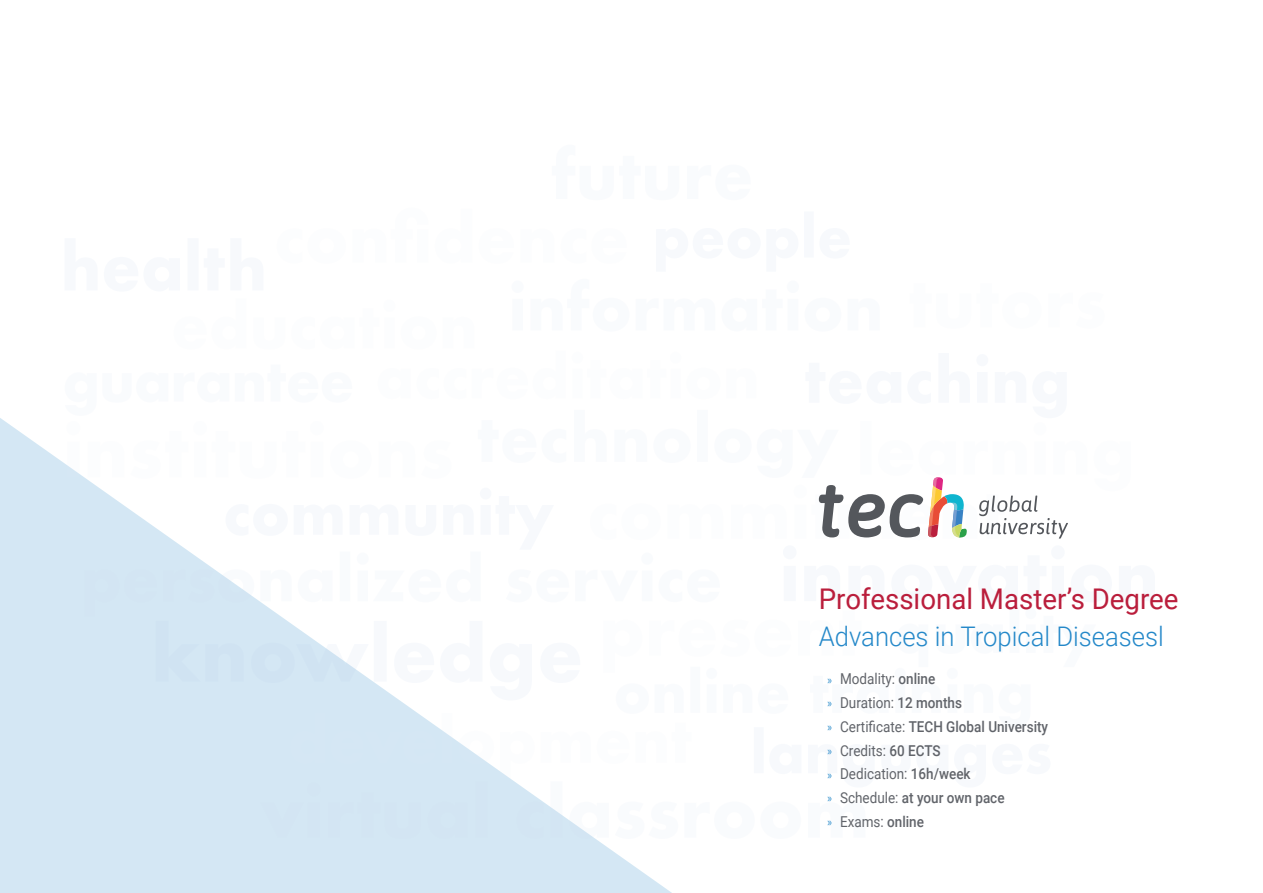
<style>
.page{position:relative;width:1263px;height:893px;background:#fff}
.page>*{position:absolute;margin:0;border:0;box-sizing:border-box;transform-origin:0 0}
.t1{font:28.5px "Roboto";color:#ba1e3c}
.t2{font:300 27px "Roboto";color:#2488c9;scale:.95 1}
.t3{font:500 15px/23.7px "Roboto";color:#61646a;scale:.9 1}
.s1{font-family:"Myriad Pro";font-weight:400;font-size:12px;color:#2488c9}
.s2{font-weight:400}
</style>
<div class="page">
<div style="left:0;top:418px;width:672px;height:475px;background:#d4e7f4"></div>
<svg style="left:65px;top:418px;width:1003px;height:421px"></svg>
<h1 class="t1" style="left:819px;top:579px;width:361px">Professional Master’s Degree</h1>
<h2 class="t2" style="left:819px;top:617px;width:365px">Advances in Tropical Diseasesl</h2>
<p class="t3" style="left:827px;top:667px;width:247px"><span class="s1">»</span> <span class="s2">Modality:</span> online<br><span class="s1">»</span> <span class="s2">Duration:</span> 12 months<br><span class="s1">»</span> <span class="s2">Certificate:</span> TECH Global University <span class="s1">»</span> <span class="s2">Credits:</span> 60 ECTS<br><span class="s1">»</span> <span class="s2">Dedication:</span> 16h/week<br><span class="s1">»</span> <span class="s2">Schedule:</span> at your own pace<br><span class="s1">»</span> <span class="s2">Exams:</span> online</p>
</div>
